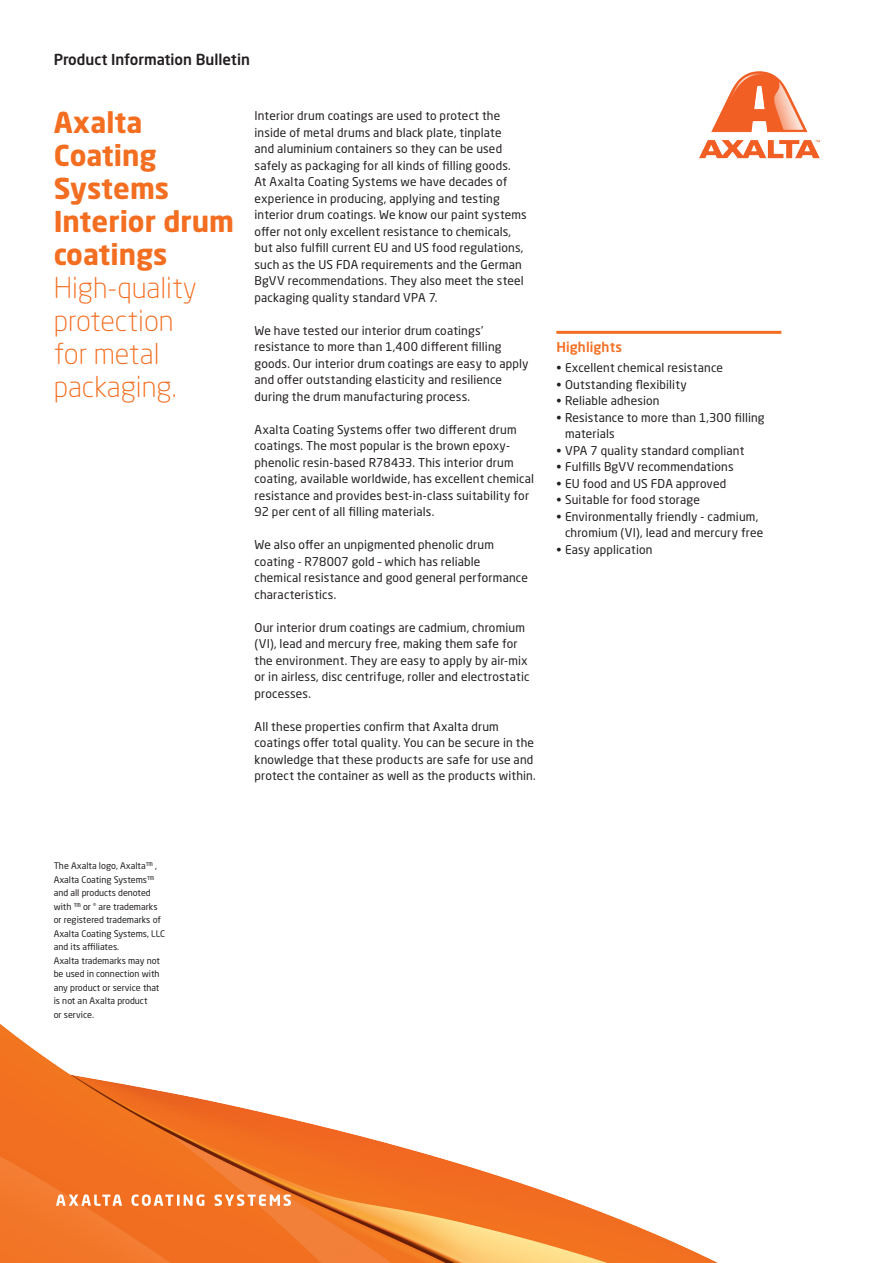
<style>
.page{position:relative;width:893px;height:1263px;background:#fff}
.page>*{position:absolute;margin:0;border:0;box-sizing:border-box;transform-origin:0 0}
.Product_Name_19_22{font:700 28.5px/33px "Neo Sans Pro";color:#f36e21}
.Product_Name_19_22-2{font:300 28.5px/33px "Neo Sans Pro";color:#f36e21}
.Product_Specificatio{font:500 15px "Neo Sans Pro";color:#231f20}
.Table_Header_8_5_12{font:500 13.5px "Neo Sans Pro";letter-spacing:.01em;color:#f36e21}
.Body_8_5_12{font:12px/16.5px "Neo Sans Pro";letter-spacing:.015em;color:#231f20}
.Footnote_6_9{font:9px/13.5px "Neo Sans Pro";color:#231f20}
</style>
<div class="page">
<img style="left:699px;top:71px;width:121px;height:88px">
<img style="left:0;top:1024px;width:718px;height:239px">
<svg style="left:56px;top:1194px;width:235px;height:12px"></svg>
<hr style="left:556px;top:331px;width:225px;height:3px;background:#f36e21">
<p class="Product_Specificatio" style="left:54px;top:50px;width:198px">Product Information Bulletin</p>
<p class="Product_Name_19_22" style="left:54px;top:105px;width:182px">Axalta<br>Coating<br>Systems<br>Interior drum coatings</p>
<p class="Product_Name_19_22-2" style="left:54px;top:271px;width:145px">High-quality protection for metal packaging.</p>
<p class="Body_8_5_12" style="left:254px;top:107px;width:274px">Interior drum coatings are used to protect the inside of metal drums and black plate, tinplate<br>and aluminium containers so they can be used safely as packaging for all kinds of filling goods.<br>At Axalta Coating Systems we have decades of experience in producing, applying and testing interior drum coatings. We know our paint systems offer not only excellent resistance to chemicals, but also fulfill current EU and US food regulations, such as the US FDA requirements and the German BgVV recommendations. They also meet the steel packaging quality standard VPA 7.</p>
<p class="Body_8_5_12" style="left:254px;top:322px;width:276px">We have tested our interior drum coatings’ resistance to more than 1,400 different filling goods. Our interior drum coatings are easy to apply and offer outstanding elasticity and resilience during the drum manufacturing process.</p>
<p class="Body_8_5_12" style="left:254px;top:421px;width:281px">Axalta Coating Systems offer two different drum coatings. The most popular is the brown epoxy&shy;phenolic resin-based R78433. This interior drum coating, available worldwide, has excellent chemical resistance and provides best-in-class suitability for 92 per cent of all filling materials.</p>
<p class="Body_8_5_12" style="left:254px;top:536px;width:275px">We also offer an unpigmented phenolic drum coating - R78007 gold – which has reliable chemical resistance and good general performance characteristics.</p>
<p class="Body_8_5_12" style="left:254px;top:619px;width:277px">Our interior drum coatings are cadmium, chromium (VI), lead and mercury free, making them safe for the environment. They are easy to apply by air-mix or in airless, disc centrifuge, roller and electrostatic processes.</p>
<p class="Body_8_5_12" style="left:254px;top:718px;width:283px">All these properties confirm that Axalta drum coatings offer total quality. You can be secure in the knowledge that these products are safe for use and protect the container as well as the products within.</p>
<p class="Table_Header_8_5_12" style="left:556px;top:339px;width:67px">Highlights</p>
<p class="Body_8_5_12" style="left:556px;top:359px;width:168px">• Excellent chemical resistance</p>
<p class="Body_8_5_12" style="left:556px;top:376px;width:132px">• Outstanding flexibility</p>
<p class="Body_8_5_12" style="left:556px;top:392px;width:105px">• Reliable adhesion</p>
<p class="Body_8_5_12" style="left:565px;top:409px;width:201px;text-indent:-9px">• Resistance to more than 1,300 filling materials</p>
<p class="Body_8_5_12" style="left:556px;top:442px;width:190px">• VPA 7 quality standard compliant</p>
<p class="Body_8_5_12" style="left:556px;top:458px;width:179px">• Fulfills BgVV recommendations</p>
<p class="Body_8_5_12" style="left:556px;top:475px;width:171px">• EU food and US FDA approved</p>
<p class="Body_8_5_12" style="left:556px;top:491px;width:145px">• Suitable for food storage</p>
<p class="Body_8_5_12" style="left:565px;top:508px;width:200px;text-indent:-9px">• Environmentally friendly - cadmium, chromium (VI), lead and mercury free</p>
<p class="Body_8_5_12" style="left:556px;top:541px;width:98px">• Easy application</p>
<p class="Footnote_6_9" style="left:54px;top:859px;width:113px">The Axalta logo, Axalta™ ,<br>Axalta Coating Systems™ and all products denoted with ™ or <sup>®</sup> are trademarks or registered trademarks of<br>Axalta Coating Systems, LLC and its affiliates.<br>Axalta trademarks may not be used in connection with any product or service that is not an Axalta product<br>or service.</p>
</div>
